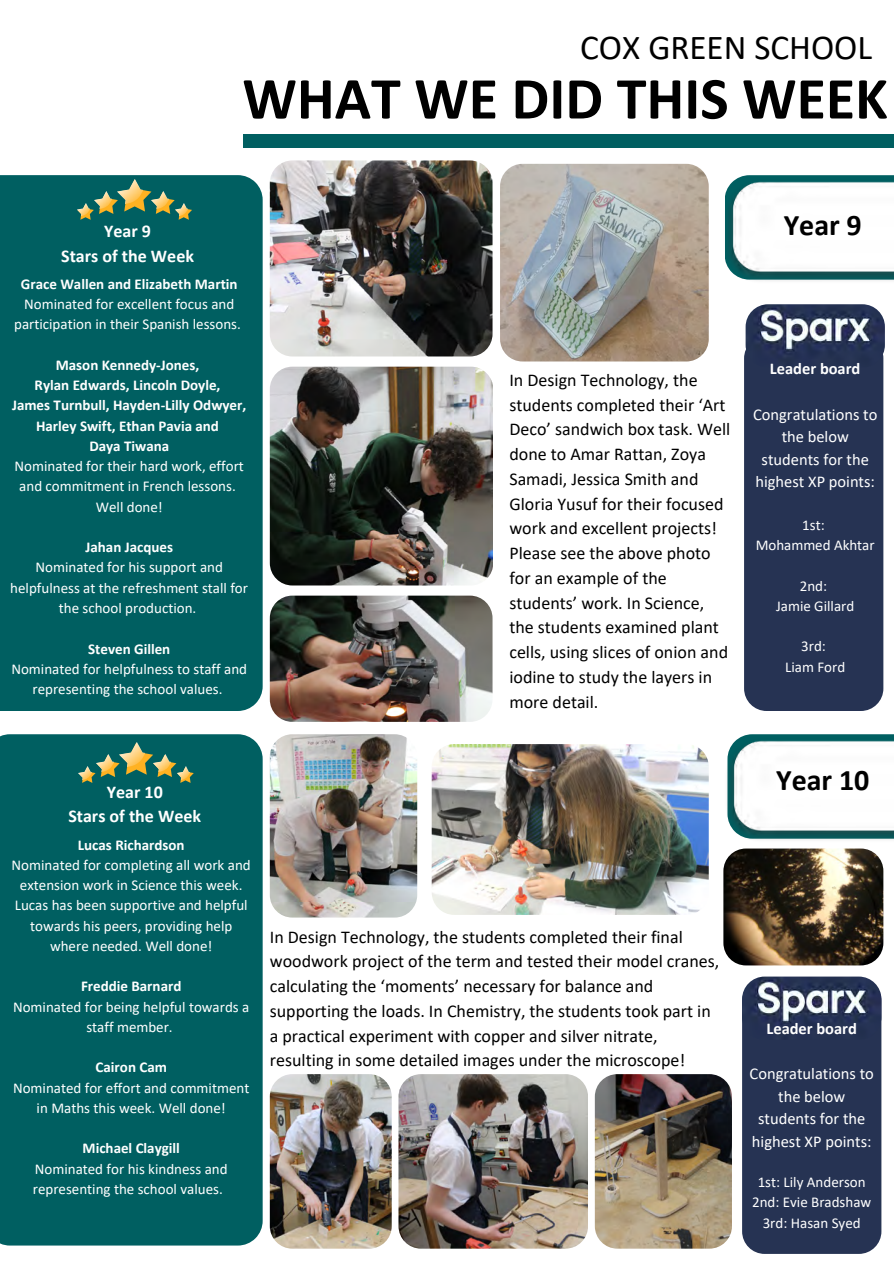
<style>
.page{position:relative;width:894px;height:1264px;background:#fff}
.page>*{position:absolute;margin:0;border:0;box-sizing:border-box;transform-origin:0 0}
.t1{font:700 60px "Calibri";color:#000}
.t2{font:35.1px "Calibri";color:#000}
.t3{font:700 30px "Calibri";color:#000}
.t4{font:18px/24.8px "Calibri";color:#000}
.t5{font:700 18px/24.8px "Calibri";color:#fff;text-align:center}
.t6{font:16.5px/22.5px "Calibri";color:#fff;text-align:center}
.t7{font:700 16.5px "Calibri";color:#fff}
.t8{font:15px/20.2px "Calibri";color:#fff;text-align:center}
.t9{font:700 15px/20.2px "Calibri";color:#fff;text-align:center}
</style>
<div class="page">
<div style="left:0;top:734px;width:262px;height:511px;background:#005f61"></div>
<div style="left:0;top:175px;width:262px;height:536px;background:#005f61"></div>
<svg style="left:77px;top:179px;width:115px;height:41px;background:#3e775e"></svg>
<img style="left:95px;top:191px;width:16px;height:17px">
<svg style="left:79px;top:742px;width:115px;height:41px;background:#3e785e"></svg>
<img style="left:96px;top:754px;width:17px;height:17px">
<svg style="left:736px;top:175px;width:157px;height:4px"></svg>
<img style="left:725px;top:179px;width:168px;height:102px">
<svg style="left:739px;top:734px;width:154px;height:4px"></svg>
<img style="left:727px;top:738px;width:166px;height:102px">
<div style="left:243px;top:134px;width:650px;height:14px;background:#005f61"></div>
<div style="left:743px;top:336px;width:140px;height:375px;background:#263353;border-radius:22px"></div>
<img style="left:745px;top:304px;width:139px;height:63px;border-radius:22px">
<div style="left:741px;top:978px;width:140px;height:275px;background:#263353;border-radius:22px"></div>
<img style="left:741px;top:976px;width:140px;height:63px;border-radius:22px">
<img style="left:723px;top:848px;width:160px;height:117px;border-radius:22px">
<img style="left:431px;top:744px;width:277px;height:170px">
<img style="left:270px;top:734px;width:147px;height:183px;border-radius:22px">
<img style="left:398px;top:1074px;width:189px;height:174px;border-radius:22px">
<img style="left:594px;top:1074px;width:137px;height:174px;border-radius:22px">
<img style="left:270px;top:1074px;width:121px;height:174px;border-radius:22px">
<img style="left:270px;top:160px;width:222px;height:196px;border-radius:22px">
<img style="left:270px;top:366px;width:222px;height:219px;border-radius:22px">
<img style="left:270px;top:595px;width:222px;height:126px;border-radius:22px">
<img style="left:500px;top:164px;width:208px;height:197px;border-radius:22px">
<h4 class="t5" style="left:61px;top:220px;width:134px">Year 9<br>Stars of the Week</h4>
<h2 class="t2" style="left:580px;top:33px;width:293px">COX GREEN SCHOOL</h2>
<h1 class="t1" style="left:242px;top:73px;width:646px">WHAT WE DID THIS WEEK</h1>
<p class="t3" style="left:783px;top:212px;width:80px">Year 9</p>
<p class="t9" style="left:21px;top:275px;width:218px">Grace Wallen and Elizabeth Martin</p>
<p class="t8" style="left:14px;top:295px;width:228px">Nominated for excellent focus and participation in their Spanish lessons.</p>
<p class="t9" style="left:56px;top:356px;width:145px">Mason Kennedy-Jones,</p>
<p class="t9" style="left:35px;top:376px;width:187px">Rylan Edwards, Lincoln Doyle,</p>
<p class="t9" style="left:12px;top:396px;width:236px">James Turnbull, Hayden-Lilly Odwyer,<br>Harley Swift, Ethan Pavia and</p>
<p class="t9" style="left:89px;top:437px;width:81px">Daya Tiwana</p>
<p class="t8" style="left:15px;top:457px;width:231px">Nominated for their hard work, effort and commitment in French lessons.</p>
<p class="t8" style="left:96px;top:498px;width:69px">Well done!</p>
<p class="t9" style="left:85px;top:538px;width:89px">Jahan Jacques</p>
<p class="t8" style="left:10px;top:558px;width:239px">Nominated for his support and helpfulness at the refreshment stall for the school production.</p>
<p class="t9" style="left:88px;top:639px;width:84px">Steven Gillen</p>
<p class="t8" style="left:11px;top:660px;width:237px">Nominated for helpfulness to staff and representing the school values.</p>
<p class="t4" style="left:509px;top:369px;width:222px">In Design Technology, the students completed their ‘Art<br>Deco’ sandwich box task. Well done to Amar Rattan, Zoya<br>Samadi, Jessica Smith and<br>Gloria Yusuf for their focused work and excellent projects!<br>Please see the above photo for an example of the students’ work. In Science, the students examined plant cells, using slices of onion and iodine to study the layers in more detail.</p>
<p class="t7" style="left:769px;top:362px;width:92px">Leader board</p>
<p class="t6" style="left:752px;top:404px;width:126px">Congratulations to the below students for the highest XP points:</p>
<p class="t8" style="left:802px;top:516px;width:24px">1st:</p>
<p class="t8" style="left:755px;top:536px;width:120px">Mohammed Akhtar</p>
<p class="t8" style="left:799px;top:576px;width:29px">2nd:</p>
<h5 class="t8" style="left:776px;top:597px;width:80px">Jamie Gillard</h5>
<p class="t8" style="left:801px;top:637px;width:26px">3rd:</p>
<h4 class="t8" style="left:785px;top:657px;width:62px">Liam Ford</h4>
<p class="t5" style="left:68px;top:780px;width:134px">Year 10<br>Stars of the Week</p>
<p class="t9" style="left:78px;top:835px;width:108px">Lucas Richardson</p>
<p class="t8" style="left:12px;top:856px;width:240px">Nominated for completing all work and extension work in Science this week.<br>Lucas has been supportive and helpful towards his peers, providing help where needed. Well done!</p>
<p class="t9" style="left:81px;top:977px;width:102px">Freddie Barnard</p>
<h3 class="t8" style="left:13px;top:997px;width:238px">Nominated for being helpful towards a staff member.</h3>
<p class="t9" style="left:96px;top:1058px;width:73px">Cairon Cam</p>
<h4 class="t8" style="left:13px;top:1078px;width:238px">Nominated for effort and commitment in Maths this week. Well done!</h4>
<h5 class="t9" style="left:83px;top:1139px;width:99px">Michael Claygill</h5>
<p class="t8" style="left:33px;top:1159px;width:196px;text-align:left">Nominated for his kindness and representing the school values.</p>
<p class="t4" style="left:270px;top:925px;width:451px">In Design Technology, the students completed their final woodwork project of the term and tested their model cranes, calculating the ‘moments’ necessary for balance and supporting the loads. In Chemistry, the students took part in a practical experiment with copper and silver nitrate, resulting in some detailed images under the microscope!</p>
<p class="t3" style="left:775px;top:767px;width:95px">Year 10</p>
<p class="t7" style="left:766px;top:1021px;width:92px">Leader board</p>
<p class="t6" style="left:749px;top:1063px;width:126px">Congratulations to the below students for the highest XP points:</p>
<p class="t8" style="left:757px;top:1173px;width:109px">1st: Lily Anderson</p>
<p class="t8" style="left:751px;top:1193px;width:121px">2nd: Evie Bradshaw</p>
<p class="t8" style="left:762px;top:1213px;width:99px">3rd: Hasan Syed</p>
</div>
